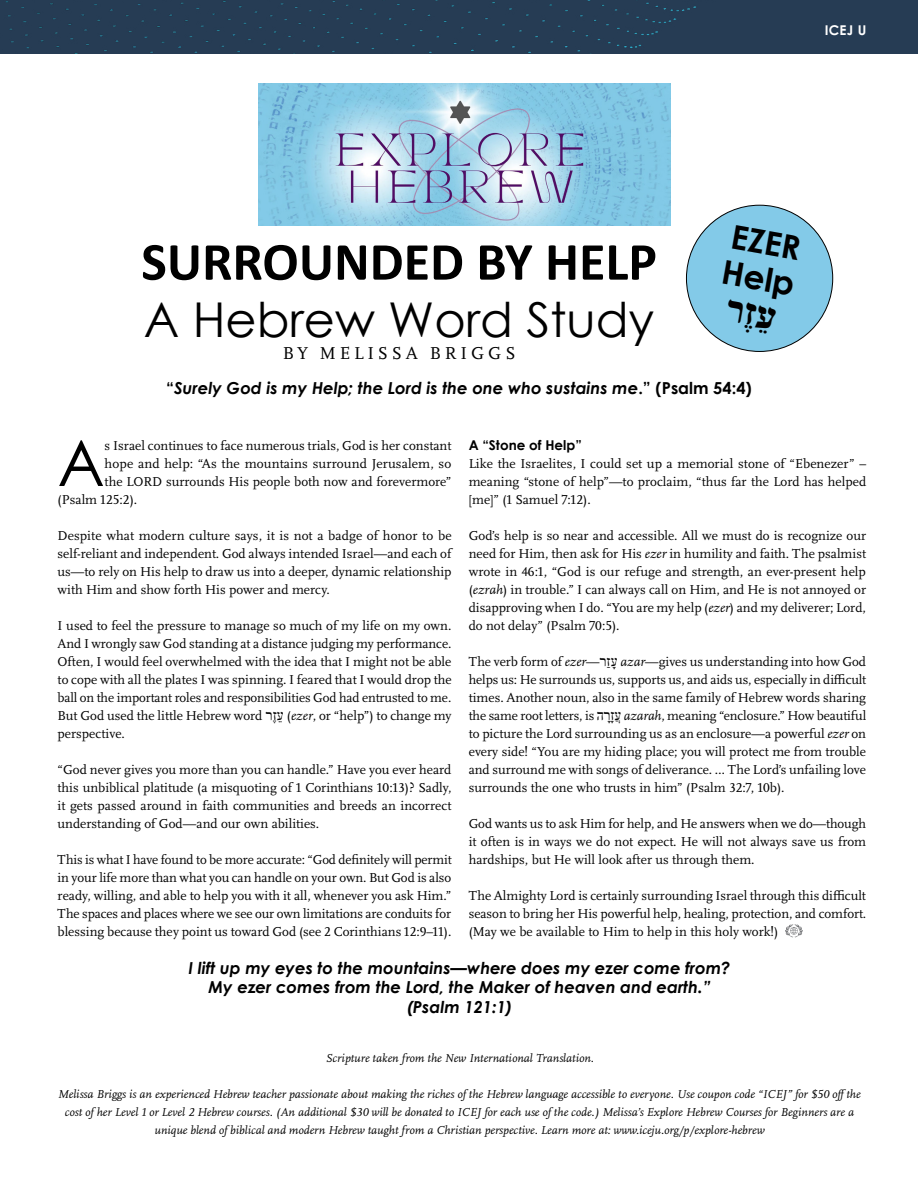
<style>
.page{position:relative;width:918px;height:1188px;background:#fff}
.page>*{position:absolute;margin:0;border:0;box-sizing:border-box;transform-origin:0 0}
.t1{font:63.6px "Century Gothic";color:#000}
.t2{font:700 54px "Calibri";color:#000}
.t3{font:48px "Century Gothic";color:#000}
.t4{font:700 39px "Times New Roman";color:#000}
.t5{font:700 33px/36px "Century Gothic";color:#000}
.t6{font:18px "Scala Pro";letter-spacing:.21em;color:#000}
.t7{font:italic 700 16.5px/19.8px "Century Gothic";color:#000;text-align:center}
.t8{font:13.5px/18px "Scala Pro";color:#000;text-align:justify}
.t9{font:700 13.5px "Century Gothic";color:#000}
.t10{font:700 13.5px "Century Gothic Pro";color:#fff}
.t11{font:italic 12px/18px "Scala Pro";color:#000;text-align:center}
.s1{font-style:normal}
.s2{font-family:"Times New Roman";font-size:15px}
.s3{font-style:italic}
</style>
<div class="page">
<div style="left:0;top:0;width:918px;height:54px;background:#263c54"></div>
<hr style="left:0;top:782px;width:1px;height:406px;background:#225677">
<svg style="left:785px;top:924px;width:18px;height:13px"></svg>
<img style="left:259px;top:84px;width:412px;height:141px">
<div style="left:686px;top:205px;width:147px;height:146px;background:#83cae8;border-radius:50%"></div>
<p class="t10" style="left:825px;top:22px;width:43px">ICEJ U</p>
<h2 class="t2" style="left:141px;top:224px;width:517px">SURROUNDED BY HELP</h2>
<h3 class="t3" style="left:144px;top:286px;width:512px">A Hebrew Word Study</h3>
<h3 class="t6" style="left:283px;top:343px;width:234px">BY MELISSA BRIGGS</h3>
<h3 class="t5" style="left:732px;top:217px;width:75px;rotate:10deg">EZER<br>Help</h3>
<h3 class="t4" style="left:731px;top:281px;width:71px;rotate:10deg">ֵ עֶ ֵזֶר</h3>
<p class="t7" style="left:166px;top:377px;width:587px"><span class="s1">“</span>Surely God is my Help; the Lord is the one who sustains me<span class="s1">.” (Psalm 54:4)</span></p>
<h1 class="t1" style="left:58px;top:419px;width:49px">A</h1>
<p class="t8" style="left:105px;top:437px;width:348px">s Israel continues to face numerous trials, God is her constant</p>
<p class="t8" style="left:105px;top:455px;width:348px">hope and help: “As the mountains surround Jerusalem, so</p>
<p class="t8" style="left:105px;top:473px;width:348px">the LORD surrounds His people both now and forevermore”</p>
<p class="t8" style="left:58px;top:491px;width:81px">(Psalm 125:2).</p>
<p class="t8" style="left:58px;top:527px;width:396px">Despite what modern culture says, it is not a badge of honor to be self-reliant and independent. God always intended Israel—and each of us—to rely on His help to draw us into a deeper, dynamic relationship with Him and show forth His power and mercy.</p>
<p class="t8" style="left:58px;top:617px;width:396px">I used to feel the pressure to manage so much of my life on my own.<br>And I wrongly saw God standing at a distance judging my performance.<br>Often, I would feel overwhelmed with the idea that I might not be able to cope with all the plates I was spinning. I feared that I would drop the ball on the important roles and responsibilities God had entrusted to me.<br>But God used the little Hebrew word <span class="s2">רֶזֵֶעֵ</span> )<span class="s3">ezer</span>, or “help”) to change my perspective.</p>
<p class="t8" style="left:58px;top:761px;width:396px">“God never gives you more than you can handle.” Have you ever heard this unbiblical platitude (a misquoting of 1 Corinthians 10:13)? Sadly, it gets passed around in faith communities and breeds an incorrect understanding of God—and our own abilities.</p>
<p class="t8" style="left:58px;top:851px;width:396px">This is what I have found to be more accurate: “God definitely will permit in your life more than what you can handle on your own. But God is also ready, willing, and able to help you with it all, whenever you ask Him.” The spaces and places where we see our own limitations are conduits for blessing because they point us toward God (see 2 Corinthians 12:9–11).</p>
<p class="t9" style="left:469px;top:435px;width:115px">A “Stone of Help”</p>
<p class="t8" style="left:469px;top:455px;width:399px">Like the Israelites, I could set up a memorial stone of “Ebenezer” – meaning “stone of help”—to proclaim, “thus far the Lord has helped [me]” (1 Samuel 7:12).</p>
<p class="t8" style="left:469px;top:527px;width:399px">God’s help is so near and accessible. All we must do is recognize our need for Him, then ask for His <span class="s3">ezer</span> in humility and faith. The psalmist wrote in 46:1, “God is our refuge and strength, an ever-present help (<span class="s3">ezrah</span>) in trouble.” I can always call on Him, and He is not annoyed or disapproving when I do. “You are my help (<span class="s3">ezer</span>) and my deliverer; Lord, do not delay” (Psalm 70:5).</p>
<p class="t8" style="left:469px;top:653px;width:399px">The verb form of <span class="s3">ezer</span>—<span class="s2">רזַ עָ</span> <span class="s3">azar</span>—gives us understanding into how God helps us: He surrounds us, supports us, and aids us, especially in difficult times. Another noun, also in the same family of Hebrew words sharing the same root letters, is <span class="s2">ה ָרָ זָ עֲ</span> <span class="s3">azarah</span>, meaning “enclosure.” How beautiful to picture the Lord surrounding us as an enclosure—a powerful <span class="s3">ezer</span> on every side! “You are my hiding place; you will protect me from trouble and surround me with songs of deliverance. … The Lord’s unfailing love surrounds the one who trusts in him” (Psalm 32:7, 10b).</p>
<p class="t8" style="left:469px;top:815px;width:399px">God wants us to ask Him for help, and He answers when we do—though it often is in ways we do not expect. He will not always save us from hardships, but He will look after us through them.</p>
<p class="t8" style="left:469px;top:887px;width:399px">The Almighty Lord is certainly surrounding Israel through this difficult season to bring her His powerful help, healing, protection, and comfort. (May we be available to Him to help in this holy work!)</p>
<p class="t7" style="left:189px;top:957px;width:543px">I lift up my eyes to the mountains—where does my ezer come from?<br>My ezer comes from the Lord, the Maker of heaven and earth.” (Psalm 121:1)</p>
<p class="t11" style="left:326px;top:1049px;width:270px">Scripture taken from the New International Translation.</p>
<p class="t11" style="left:58px;top:1085px;width:804px">Melissa Briggs is an experienced Hebrew teacher passionate about making the riches of the Hebrew language accessible to everyone. Use coupon code “ICEJ” for $50 offthe cost of her Level 1 or Level 2 Hebrew courses. (An additional $30 will be donated to ICEJ for each use of the code.) Melissa’s Explore Hebrew Courses for Beginners are a unique blend of biblical and modern Hebrew taught from a Christian perspective. Learn more at: www.iceju.org/p/explore-hebrew</p>
</div>
